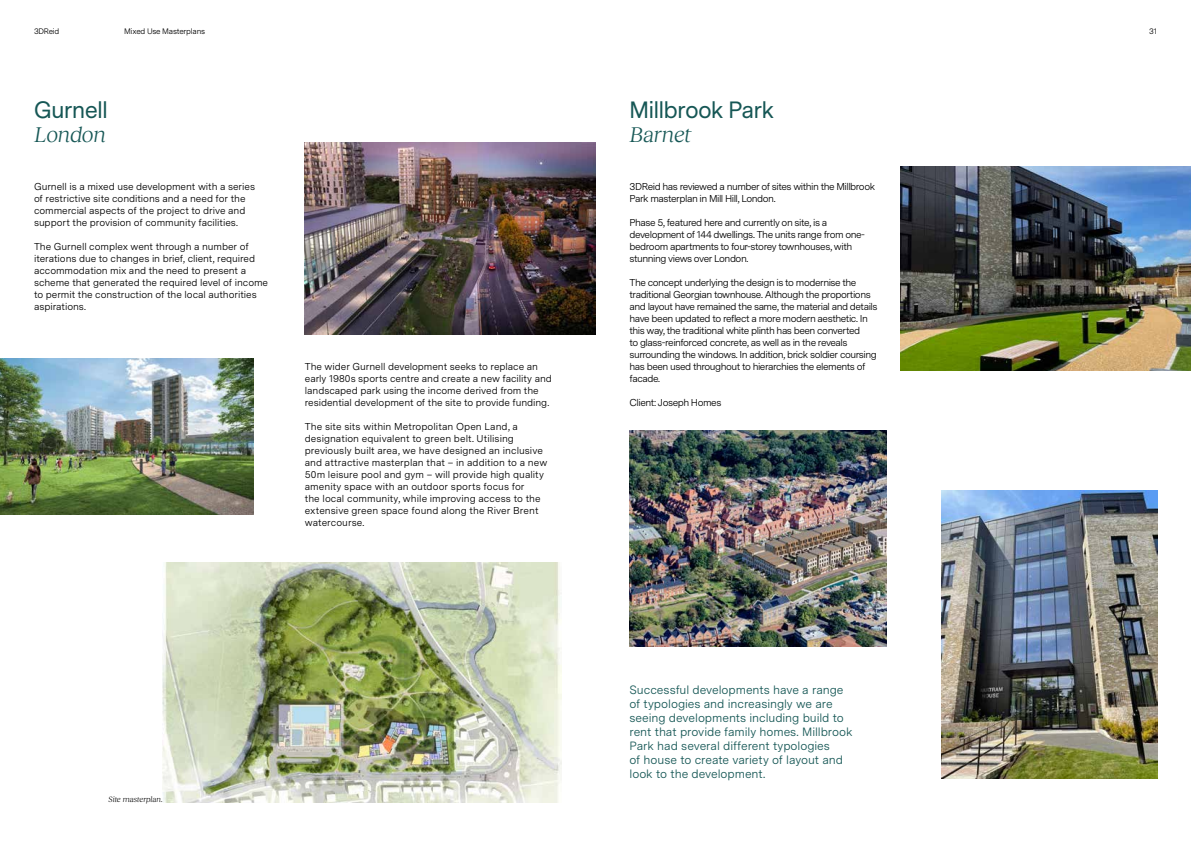
<style>
.page{position:relative;width:1191px;height:842px;background:#fff}
.page>*{position:absolute;margin:0;border:0;box-sizing:border-box;transform-origin:0 0}
.t1{font:22px "Messina Sans";letter-spacing:-.01em;color:#165755}
.t2{font:italic 22px "Reckless Neue";letter-spacing:-.01em;color:#165755}
.t3{font:12px/14px "Messina Sans";letter-spacing:-.005em;color:#165755}
.t4{font:10px/12px "Messina Sans";letter-spacing:-.01em;color:#000}
.t5{font:10px/12px "Messina Sans";letter-spacing:-.045em;color:#000}
.t6{font:8px "Messina Sans";letter-spacing:-.03em;color:#000}
.t7{font:italic 8px "Reckless Neue";color:#000}
</style>
<div class="page">
<img style="left:305px;top:142px;width:290px;height:192px">
<img style="left:0;top:358px;width:253px;height:156px">
<img style="left:163px;top:562px;width:398px;height:240px">
<img style="left:900px;top:166px;width:291px;height:204px">
<img style="left:629px;top:430px;width:257px;height:216px">
<img style="left:941px;top:490px;width:216px;height:288px">
<p class="t6" style="left:34px;top:25px;width:27px">3DReid</p>
<p class="t6" style="left:124px;top:25px;width:82px">Mixed Use Masterplans</p>
<p class="t6" style="left:1149px;top:25px;width:9px">31</p>
<h1 class="t1" style="left:34px;top:95px;width:75px">Gurnell</h1>
<h1 class="t2" style="left:34px;top:119px;width:74px">London</h1>
<p class="t4" style="left:34px;top:180px;width:222px">Gurnell is a mixed use development with a series of restrictive site conditions and a need for the commercial aspects of the project to drive and support the provision of community facilities.</p>
<p class="t4" style="left:34px;top:240px;width:236px">The Gurnell complex went through a number of iterations due to changes in brief, client, required accommodation mix and the need to present a scheme that generated the required level of income to permit the construction of the local authorities aspirations.</p>
<p class="t4" style="left:305px;top:360px;width:248px">The wider Gurnell development seeks to replace an early 1980s sports centre and create a new facility and landscaped park using the income derived from the residential development of the site to provide funding.</p>
<p class="t4" style="left:305px;top:420px;width:244px">The site sits within Metropolitan Open Land, a designation equivalent to green belt. Utilising previously built area, we have designed an inclusive and attractive masterplan that – in addition to a new 50m leisure pool and gym – will provide high quality amenity space with an outdoor sports focus for<br>the local community, while improving access to the extensive green space found along the River Brent watercourse.</p>
<p class="t7" style="left:109px;top:794px;width:56px">Site masterplan.</p>
<h1 class="t1" style="left:629px;top:95px;width:146px">Millbrook Park</h1>
<h1 class="t2" style="left:629px;top:119px;width:63px">Barnet</h1>
<p class="t5" style="left:629px;top:180px;width:247px">3DReid has reviewed a number of sites within the Millbrook<br>Park masterplan in Mill Hill, London.</p>
<p class="t5" style="left:629px;top:216px;width:237px">Phase 5, featured here and currently on site, is a development of 144 dwellings. The units range from one&shy;bedroom apartments to four-storey townhouses, with stunning views over London.</p>
<p class="t5" style="left:629px;top:276px;width:250px">The concept underlying the design is to modernise the traditional Georgian townhouse. Although the proportions and layout have remained the same, the material and details have been updated to reflect a more modern aesthetic. In this way, the traditional white plinth has been converted<br>to glass-reinforced concrete, as well as in the reveals surrounding the windows. In addition, brick soldier coursing has been used throughout to hierarchies the elements of facade.</p>
<p class="t5" style="left:629px;top:396px;width:93px">Client: Joseph Homes</p>
<p class="t3" style="left:629px;top:682px;width:224px">Successful developments have a range of typologies and increasingly we are seeing developments including build to rent that provide family homes. Millbrook Park had several different typologies<br>of house to create variety of layout and look to the development.</p>
</div>
